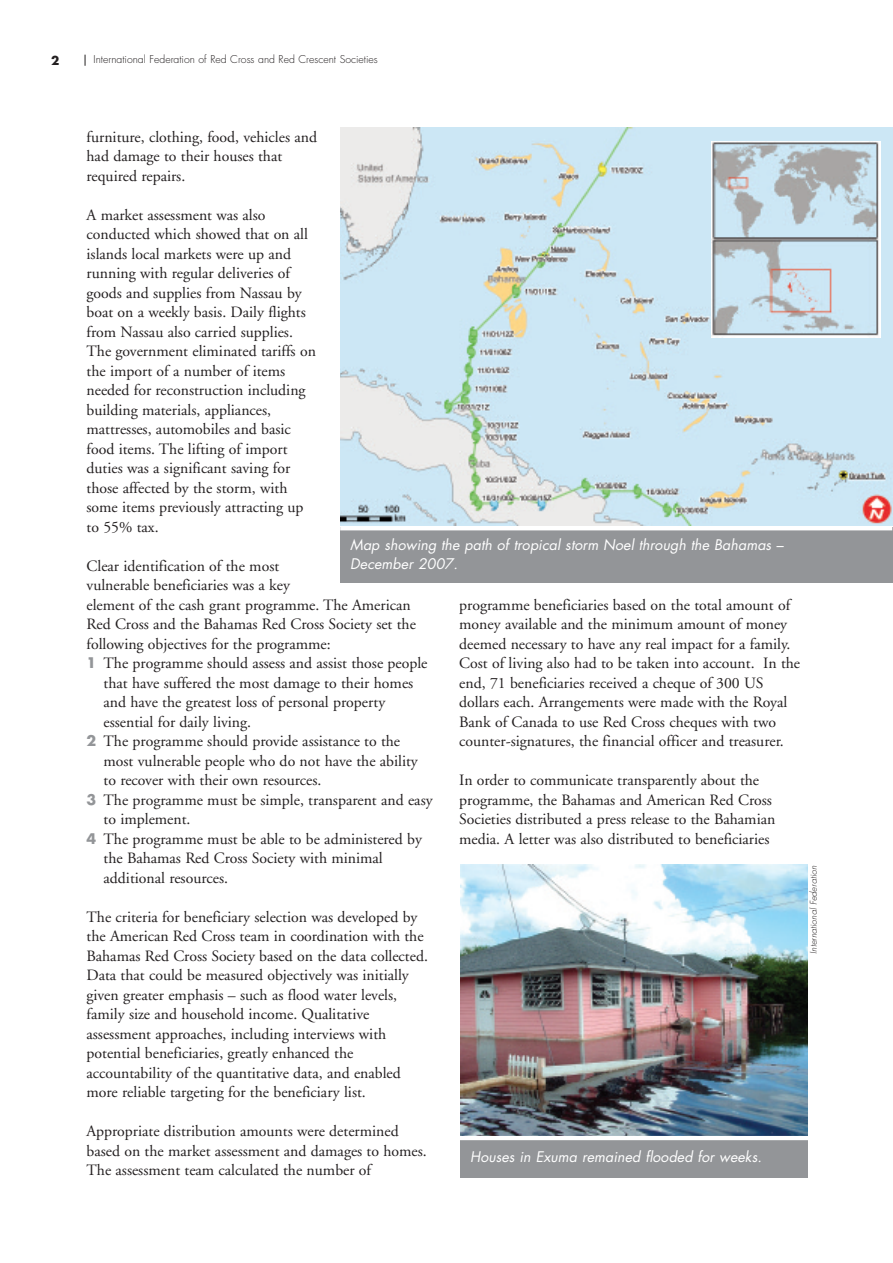
<style>
.page{position:relative;width:893px;height:1263px;background:#fff}
.page>*{position:absolute;margin:0;border:0;box-sizing:border-box;transform-origin:0 0}
.t1{font:15.75px/19.5px "Adobe Garamond";color:#231f20}
.t2{font:italic 14.25px/18.8px "Futura";letter-spacing:.005em;color:#fff}
.t3{font:700 12px "Futura";color:#231f20}
.t4{font:300 10.5px "Futura";color:#231f20}
.t5{font:italic 300 9px "Futura";letter-spacing:.005em;color:#231f20}
.s1{font-family:"Futura";font-weight:700;font-size:14.25px;color:#939598}
</style>
<div class="page">
<img style="left:460px;top:865px;width:348px;height:271px">
<img style="left:340px;top:128px;width:552px;height:397px">
<img style="left:712px;top:142px;width:168px;height:195px">
<div style="left:460px;top:1138px;width:348px;height:40px;background:#939598"></div>
<hr style="left:459px;top:1136px;width:363px;height:4px;background:#fff">
<div style="left:340px;top:528px;width:552px;height:55px;background:#939598"></div>
<hr style="left:340px;top:526px;width:552px;height:4px;background:#fff">
<p class="t3" style="left:51px;top:55px;width:10px">2</p>
<p class="t4" style="left:94px;top:55px;width:286px">International Federation of Red Cross and Red Crescent Societies</p>
<p class="t1" style="left:87px;top:128px;width:232px">furniture, clothing, food, vehicles and had damage to their houses that required repairs.</p>
<p class="t1" style="left:87px;top:206px;width:231px">A market assessment was also conducted which showed that on all islands local markets were up and running with regular deliveries of goods and supplies from Nassau by boat on a weekly basis. Daily flights from Nassau also carried supplies.<br>The government eliminated tariffs on the import of a number of items needed for reconstruction including building materials, appliances, mattresses, automobiles and basic food items. The lifting of import duties was a significant saving for those affected by the storm, with some items previously attracting up to 55% tax.</p>
<p class="t1" style="left:87px;top:557px;width:194px">Clear identification of the most</p>
<p class="t1" style="left:87px;top:577px;width:205px">vulnerable beneficiaries was a key</p>
<p class="t1" style="left:87px;top:596px;width:326px">element of the cash grant programme. The American</p>
<p class="t1" style="left:87px;top:616px;width:331px">Red Cross and the Bahamas Red Cross Society set the</p>
<p class="t1" style="left:87px;top:635px;width:246px">following objectives for the programme:</p>
<p class="t1" style="left:87px;top:655px;width:342px"><span class="s1">1</span> The programme should assess and assist those people</p>
<p class="t1" style="left:104px;top:674px;width:311px">that have suffered the most damage to their homes</p>
<p class="t1" style="left:104px;top:694px;width:283px">and have the greatest loss of personal property</p>
<p class="t1" style="left:104px;top:713px;width:149px">essential for daily living.</p>
<p class="t1" style="left:87px;top:733px;width:315px"><span class="s1">2</span> The programme should provide assistance to the</p>
<p class="t1" style="left:104px;top:752px;width:316px">most vulnerable people who do not have the ability</p>
<p class="t1" style="left:104px;top:772px;width:219px">to recover with their own resources.</p>
<p class="t1" style="left:87px;top:791px;width:348px"><span class="s1">3</span> The programme must be simple, transparent and easy</p>
<p class="t1" style="left:104px;top:811px;width:88px">to implement.</p>
<p class="t1" style="left:87px;top:830px;width:337px"><span class="s1">4</span> The programme must be able to be administered by</p>
<p class="t1" style="left:104px;top:850px;width:281px">the Bahamas Red Cross Society with minimal</p>
<p class="t1" style="left:104px;top:869px;width:126px">additional resources.</p>
<p class="t1" style="left:87px;top:908px;width:343px">The criteria for beneficiary selection was developed by the American Red Cross team in coordination with the Bahamas Red Cross Society based on the data collected.<br>Data that could be measured objectively was initially given greater emphasis – such as flood water levels, family size and household income. Qualitative assessment approaches, including interviews with potential beneficiaries, greatly enhanced the accountability of the quantitative data, and enabled more reliable targeting for the beneficiary list.</p>
<p class="t1" style="left:87px;top:1123px;width:342px">Appropriate distribution amounts were determined based on the market assessment and damages to homes.<br>The assessment team calculated the number of</p>
<p class="t2" style="left:350px;top:537px;width:435px">Map showing the path of tropical storm Noel through the Bahamas –<br>December 2007.</p>
<p class="t1" style="left:459px;top:596px;width:342px">programme beneficiaries based on the total amount of money available and the minimum amount of money deemed necessary to have any real impact for a family.<br>Cost of living also had to be taken into account. In the end, 71 beneficiaries received a cheque of 300 US dollars each. Arrangements were made with the Royal Bank of Canada to use Red Cross cheques with two counter-signatures, the financial officer and treasurer.</p>
<p class="t1" style="left:459px;top:772px;width:318px">In order to communicate transparently about the programme, the Bahamas and American Red Cross Societies distributed a press release to the Bahamian media. A letter was also distributed to beneficiaries</p>
<p class="t2" style="left:470px;top:1148px;width:293px">Houses in Exuma remained flooded for weeks.</p>
<p class="t5" style="left:809px;top:953px;width:89px;rotate:-90deg">International Federation</p>
</div>
